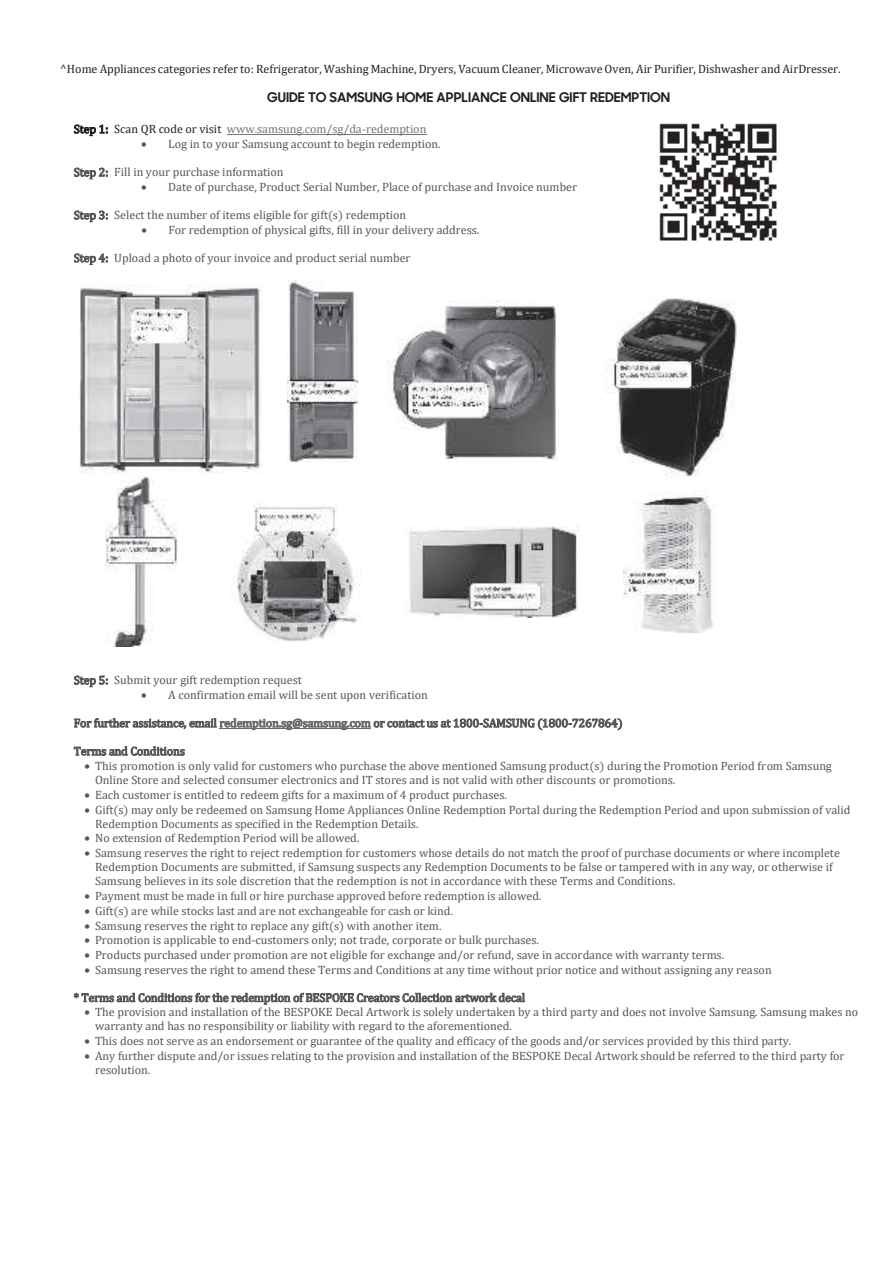
<style>
.page{position:relative;width:893px;height:1263px;background:#fff}
.page>*{position:absolute;margin:0;border:0;box-sizing:border-box;transform-origin:0 0}
.t1{font:700 13.5px "Samsung Sharp Sans";color:#231f20}
.t2{font:12px/14.1px "Cambria Math";color:#555658}
.t3{font:12px "Cambria Math";color:#231f20}
.t4{font:12px "Cambria Math";color:#727376}
.s1{color:#231f20}
.s2{color:#6b6b6e}
</style>
<div class="page">
<img style="left:659px;top:123px;width:118px;height:118px">
<hr style="left:227px;top:134px;width:199px;height:1px;background:#727376">
<hr style="left:219px;top:728px;width:152px;height:1px;background:#6b6b6e">
<img style="left:106px;top:477px;width:71px;height:170px">
<img style="left:233px;top:505px;width:127px;height:136px">
<img style="left:606px;top:298px;width:131px;height:179px">
<img style="left:409px;top:526px;width:170px;height:91px">
<img style="left:386px;top:300px;width:171px;height:160px">
<img style="left:287px;top:280px;width:70px;height:182px">
<img style="left:80px;top:284px;width:181px;height:189px">
<img style="left:624px;top:492px;width:89px;height:141px">
<p class="t3" style="left:60px;top:64px;width:782px">^Home Appliances categories refer to: Refrigerator, Washing Machine, Dryers, Vacuum Cleaner, Microwave Oven, Air Purifier, Dishwasher and AirDresser.</p>
<p class="t1" style="left:267px;top:90px;width:404px">GUIDE TO SAMSUNG HOME APPLIANCE ONLINE GIFT REDEMPTION</p>
<p class="t4" style="left:74px;top:124px;width:354px"><span class="s1">Step 1: Scan QR code or visit</span> www.samsung.com/sg/da-redemption</p>
<p class="t2" style="left:141px;top:138px;width:301px">• Log in to your Samsung account to begin redemption.</p>
<p class="t2" style="left:74px;top:166px;width:211px">Step 2: Fill in your purchase information</p>
<p class="t2" style="left:141px;top:181px;width:437px">• Date of purchase, Product Serial Number, Place of purchase and Invoice number</p>
<p class="t2" style="left:74px;top:209px;width:334px">Step 3: Select the number of items eligible for gift(s) redemption</p>
<p class="t2" style="left:141px;top:224px;width:340px">• For redemption of physical gifts, fill in your delivery address.</p>
<p class="t2" style="left:74px;top:252px;width:338px">Step 4: Upload a photo of your invoice and product serial number</p>
<p class="t2" style="left:74px;top:674px;width:230px">Step 5: Submit your gift redemption request</p>
<p class="t2" style="left:141px;top:689px;width:288px">• A confirmation email will be sent upon verification</p>
<p class="t2" style="left:74px;top:717px;width:550px">For further assistance, email <span class="s2">redemption.sg@samsung.com</span> or contact us at 1800-SAMSUNG (1800-7267864)</p>
<p class="t2" style="left:74px;top:745px;width:113px">Terms and Conditions</p>
<p class="t2" style="left:95px;top:760px;width:738px;text-indent:-11px">• This promotion is only valid for customers who purchase the above mentioned Samsung product(s) during the Promotion Period from Samsung<br>Online Store and selected consumer electronics and IT stores and is not valid with other discounts or promotions.</p>
<p class="t2" style="left:84px;top:788px;width:424px">• Each customer is entitled to redeem gifts for a maximum of 4 product purchases.</p>
<p class="t2" style="left:95px;top:803px;width:757px;text-indent:-11px">• Gift(s) may only be redeemed on Samsung Home Appliances Online Redemption Portal during the Redemption Period and upon submission of valid<br>Redemption Documents as specified in the Redemption Details.</p>
<p class="t2" style="left:84px;top:832px;width:276px">• No extension of Redemption Period will be allowed.</p>
<p class="t2" style="left:95px;top:847px;width:746px;text-indent:-11px">• Samsung reserves the right to reject redemption for customers whose details do not match the proof of purchase documents or where incomplete<br>Redemption Documents are submitted, if Samsung suspects any Redemption Documents to be false or tampered with in any way, or otherwise if<br>Samsung believes in its sole discretion that the redemption is not in accordance with these Terms and Conditions.</p>
<p class="t2" style="left:84px;top:890px;width:458px">• Payment must be made in full or hire purchase approved before redemption is allowed.</p>
<p class="t2" style="left:84px;top:904px;width:370px">• Gift(s) are while stocks last and are not exchangeable for cash or kind.</p>
<p class="t2" style="left:84px;top:919px;width:359px">• Samsung reserves the right to replace any gift(s) with another item.</p>
<p class="t2" style="left:84px;top:934px;width:456px">• Promotion is applicable to end-customers only; not trade, corporate or bulk purchases.</p>
<p class="t2" style="left:84px;top:949px;width:641px">• Products purchased under promotion are not eligible for exchange and/or refund, save in accordance with warranty terms.</p>
<p class="t2" style="left:84px;top:963px;width:689px">• Samsung reserves the right to amend these Terms and Conditions at any time without prior notice and without assigning any reason</p>
<p class="t2" style="left:74px;top:991px;width:453px">* Terms and Conditions for the redemption of BESPOKE Creators Collection artwork decal</p>
<p class="t2" style="left:95px;top:1006px;width:765px;text-indent:-11px">• The provision and installation of the BESPOKE Decal Artwork is solely undertaken by a third party and does not involve Samsung. Samsung makes no warranty and has no responsibility or liability with regard to the aforementioned.</p>
<p class="t2" style="left:84px;top:1035px;width:708px">• This does not serve as an endorsement or guarantee of the quality and efficacy of the goods and/or services provided by this third party.</p>
<p class="t2" style="left:95px;top:1050px;width:751px;text-indent:-11px">• Any further dispute and/or issues relating to the provision and installation of the BESPOKE Decal Artwork should be referred to the third party for resolution.</p>
</div>
